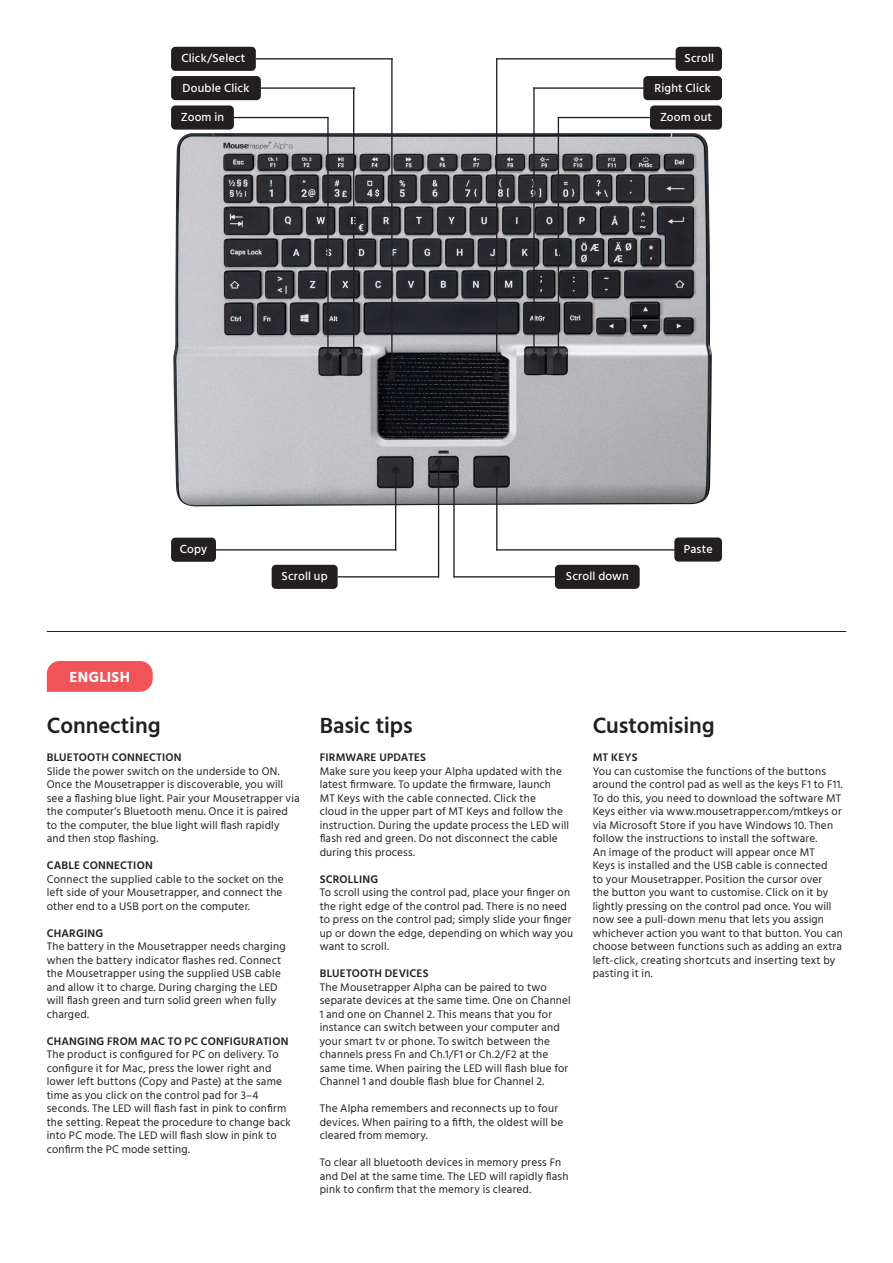
<style>
.page{position:relative;width:893px;height:1263px;background:#fff}
.page>*{position:absolute;margin:0;border:0;box-sizing:border-box;transform-origin:0 0}
.t1{font:600 22.5px "Hind";letter-spacing:-.005em;color:#231f20}
.t2{font:700 15px "Hind";letter-spacing:.015em;color:#fff}
.t3{font:500 12px "Hind";letter-spacing:.015em;color:#fff}
.t4{font:11.25px/13.5px "Hind";letter-spacing:.015em;color:#231f20}
.t5{font:600 11.25px "Hind";letter-spacing:.02em;color:#231f20}
</style>
<div class="page">
<img style="left:173px;top:133px;width:539px;height:373px">
<hr style="left:47px;top:631px;width:799px;height:1px;background:#231f20">
<div style="left:171px;top:538px;width:45px;height:24px;background:#231f20;border-radius:4px"></div>
<div style="left:674px;top:537px;width:48px;height:25px;background:#231f20;border-radius:4px"></div>
<div style="left:171px;top:105px;width:63px;height:25px;background:#231f20;border-radius:4px"></div>
<div style="left:650px;top:105px;width:72px;height:25px;background:#231f20;border-radius:4px"></div>
<div style="left:171px;top:47px;width:85px;height:24px;background:#231f20;border-radius:4px"></div>
<div style="left:171px;top:76px;width:90px;height:24px;background:#231f20;border-radius:4px"></div>
<div style="left:643px;top:76px;width:79px;height:24px;background:#231f20;border-radius:4px"></div>
<div style="left:676px;top:47px;width:46px;height:24px;background:#231f20;border-radius:4px"></div>
<div style="left:555px;top:565px;width:85px;height:24px;background:#231f20;border-radius:4px"></div>
<hr style="left:395px;top:470px;width:1px;height:80px;background:#231f20">
<hr style="left:216px;top:549px;width:180px;height:1px;background:#231f20">
<hr style="left:453px;top:475px;width:2px;height:102px;background:#231f20">
<hr style="left:438px;top:462px;width:1px;height:115px;background:#231f20">
<hr style="left:327px;top:117px;width:2px;height:239px;background:#231f20">
<hr style="left:558px;top:117px;width:1px;height:239px;background:#231f20">
<hr style="left:353px;top:87px;width:1px;height:268px;background:#231f20">
<hr style="left:533px;top:87px;width:2px;height:270px;background:#231f20">
<hr style="left:391px;top:58px;width:2px;height:318px;background:#231f20">
<hr style="left:496px;top:58px;width:1px;height:318px;background:#231f20">
<hr style="left:234px;top:117px;width:94px;height:1px;background:#231f20">
<hr style="left:261px;top:87px;width:94px;height:2px;background:#231f20">
<hr style="left:256px;top:58px;width:137px;height:1px;background:#231f20">
<hr style="left:496px;top:549px;width:180px;height:1px;background:#231f20">
<hr style="left:454px;top:576px;width:101px;height:1px;background:#231f20">
<hr style="left:338px;top:576px;width:101px;height:1px;background:#231f20">
<hr style="left:496px;top:470px;width:1px;height:80px;background:#231f20">
<div style="left:450px;top:474px;width:8px;height:7px;background:#231f20;border-radius:50%"></div>
<div style="left:435px;top:458px;width:7px;height:8px;background:#231f20;border-radius:50%"></div>
<div style="left:392px;top:466px;width:7px;height:8px;background:#231f20;border-radius:50%"></div>
<div style="left:493px;top:372px;width:8px;height:8px;background:#231f20;border-radius:50%"></div>
<div style="left:388px;top:372px;width:8px;height:8px;background:#231f20;border-radius:50%"></div>
<div style="left:350px;top:353px;width:7px;height:7px;background:#231f20;border-radius:50%"></div>
<div style="left:530px;top:353px;width:8px;height:7px;background:#231f20;border-radius:50%"></div>
<div style="left:555px;top:353px;width:7px;height:7px;background:#231f20;border-radius:50%"></div>
<div style="left:324px;top:353px;width:8px;height:7px;background:#231f20;border-radius:50%"></div>
<div style="left:493px;top:466px;width:7px;height:8px;background:#231f20;border-radius:50%"></div>
<hr style="left:558px;top:117px;width:94px;height:1px;background:#231f20">
<hr style="left:533px;top:87px;width:112px;height:2px;background:#231f20">
<hr style="left:496px;top:58px;width:182px;height:1px;background:#231f20">
<svg style="left:47px;top:661px;width:106px;height:31px;background:#f05a5e"></svg>
<div style="left:272px;top:565px;width:66px;height:24px;background:#231f20;border-radius:4px"></div>
<p class="t3" style="left:181px;top:50px;width:65px">Click/Select</p>
<p class="t3" style="left:183px;top:80px;width:68px">Double Click</p>
<p class="t3" style="left:654px;top:80px;width:58px">Right Click</p>
<p class="t3" style="left:685px;top:50px;width:31px">Scroll</p>
<p class="t3" style="left:181px;top:109px;width:45px">Zoom in</p>
<p class="t3" style="left:660px;top:109px;width:54px">Zoom out</p>
<p class="t3" style="left:180px;top:541px;width:29px">Copy</p>
<p class="t3" style="left:684px;top:541px;width:30px">Paste</p>
<p class="t2" style="left:70px;top:668px;width:62px">ENGLISH</p>
<p class="t3" style="left:282px;top:568px;width:48px">Scroll up</p>
<p class="t3" style="left:566px;top:568px;width:64px">Scroll down</p>
<p class="t1" style="left:47px;top:709px;width:115px">Connecting</p>
<p class="t1" style="left:320px;top:709px;width:94px">Basic tips</p>
<p class="t1" style="left:593px;top:709px;width:123px">Customising</p>
<p class="t5" style="left:47px;top:750px;width:136px">BLUETOOTH CONNECTION</p>
<p class="t4" style="left:47px;top:765px;width:254px">Slide the power switch on the underside to ON.<br>Once the Mousetrapper is discoverable, you will see a flashing blue light. Pair your Mousetrapper via the computer’s Bluetooth menu. Once it is paired to the computer, the blue light will flash rapidly and then stop flashing.</p>
<p class="t5" style="left:47px;top:858px;width:107px">CABLE CONNECTION</p>
<p class="t4" style="left:47px;top:873px;width:238px;text-align:justify">Connect the supplied cable to the socket on the left side of your Mousetrapper, and connect the other end to a USB port on the computer.</p>
<p class="t5" style="left:47px;top:925px;width:58px">CHARGING</p>
<p class="t4" style="left:47px;top:940px;width:240px">The battery in the Mousetrapper needs charging when the battery indicator flashes red. Connect the Mousetrapper using the supplied USB cable and allow it to charge. During charging the LED will flash green and turn solid green when fully charged.</p>
<p class="t5" style="left:47px;top:1033px;width:243px">CHANGING FROM MAC TO PC CONFIGURATION</p>
<p class="t4" style="left:47px;top:1048px;width:246px">The product is configured for PC on delivery. To configure it for Mac, press the lower right and lower left buttons (Copy and Paste) at the same time as you click on the control pad for 3–4 seconds. The LED will flash fast in pink to confirm the setting. Repeat the procedure to change back into PC mode. The LED will flash slow in pink to confirm the PC mode setting.</p>
<p class="t5" style="left:320px;top:750px;width:108px">FIRMWARE UPDATES</p>
<p class="t4" style="left:320px;top:765px;width:251px">Make sure you keep your Alpha updated with the latest firmware. To update the firmware, launch<br>MT Keys with the cable connected. Click the<br>cloud in the upper part of MT Keys and follow the instruction. During the update process the LED will flash red and green. Do not disconnect the cable during this process.</p>
<p class="t5" style="left:320px;top:871px;width:60px">SCROLLING</p>
<p class="t4" style="left:320px;top:886px;width:255px">To scroll using the control pad, place your finger on the right edge of the control pad. There is no need to press on the control pad; simply slide your finger up or down the edge, depending on which way you want to scroll.</p>
<p class="t5" style="left:320px;top:966px;width:110px">BLUETOOTH DEVICES</p>
<p class="t4" style="left:320px;top:981px;width:253px">The Mousetrapper Alpha can be paired to two separate devices at the same time. One on Channel 1 and one on Channel 2. This means that you for instance can switch between your computer and your smart tv or phone. To switch between the channels press Fn and Ch.1/F1 or Ch.2/F2 at the same time. When pairing the LED will flash blue for Channel 1 and double flash blue for Channel 2.</p>
<p class="t4" style="left:320px;top:1102px;width:245px">The Alpha remembers and reconnects up to four devices. When pairing to a fifth, the oldest will be cleared from memory.</p>
<p class="t4" style="left:320px;top:1156px;width:250px">To clear all bluetooth devices in memory press Fn and Del at the same time. The LED will rapidly flash pink to confirm that the memory is cleared.</p>
<p class="t5" style="left:593px;top:750px;width:46px">MT KEYS</p>
<p class="t4" style="left:593px;top:765px;width:252px">You can customise the functions of the buttons around the control pad as well as the keys F1 to F11.<br>To do this, you need to download the software MT Keys either via www.mousetrapper.com/mtkeys or via Microsoft Store if you have Windows 10. Then follow the instructions to install the software.<br>An image of the product will appear once MT<br>Keys is installed and the USB cable is connected<br>to your Mousetrapper. Position the cursor over<br>the button you want to customise. Click on it by lightly pressing on the control pad once. You will now see a pull-down menu that lets you assign whichever action you want to that button. You can choose between functions such as adding an extra left-click, creating shortcuts and inserting text by pasting it in.</p>
</div>
